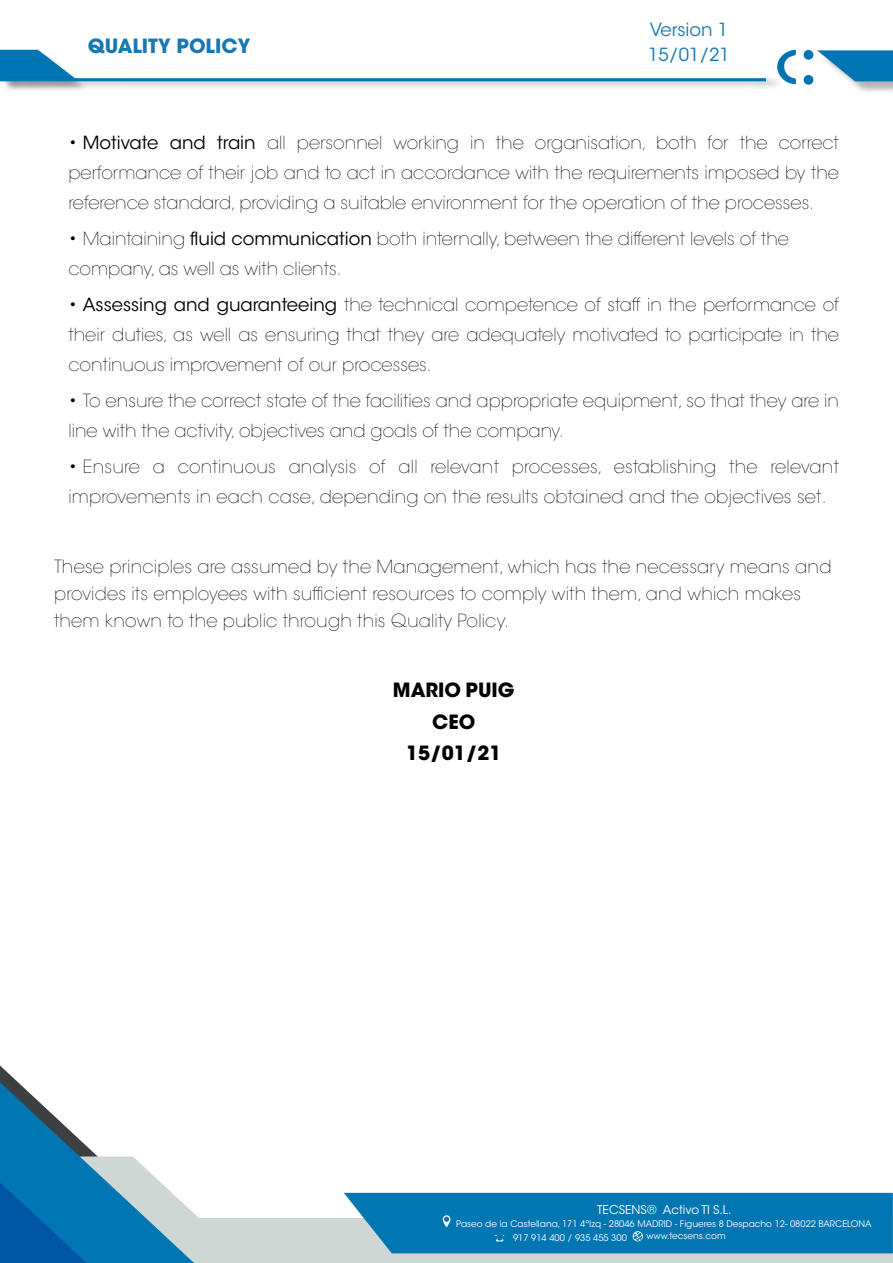
<style>
.page{position:relative;width:893px;height:1263px;background:#fff}
.page>*{position:absolute;margin:0;border:0;box-sizing:border-box;transform-origin:0 0}
.t1{font:700 19.5px/31.5px "ITC Avant Garde Std";color:#000;text-align:center}
.t2{font:700 19.5px "ITC Avant Garde Std";color:#1878b2}
.t3{font:200 18px/30px "ITC Avant Garde Std";color:#000}
.t4{font:18px/25.5px "ITC Avant Garde Std";color:#1878b2}
.t5{font:12px "ITC Avant Garde Std";color:#fff}
.t6{font:9px/14px "ITC Avant Garde Std";color:#fff}
.s1{font-weight:400}
</style>
<div class="page">
<div style="left:804px;top:75px;width:9px;height:10px;background:#0073b0;border-radius:50%"></div>
<svg style="left:777px;top:50px;width:19px;height:34px"></svg>
<div style="left:804px;top:50px;width:9px;height:10px;background:#0073b0;border-radius:50%"></div>
<svg style="left:0;top:50px;width:72px;height:28px"></svg>
<div style="left:4px;top:75px;width:778px;height:15px;background:#000;opacity:.3"></div>
<hr style="left:0;top:78px;width:766px;height:3px;background:#0076b3">
<div style="left:820px;top:52px;width:73px;height:43px;background:#000;opacity:.3"></div>
<svg style="left:817px;top:50px;width:76px;height:31px"></svg>
<div style="left:0;top:1219px;width:893px;height:44px;background:#cfd7d4"></div>
<svg style="left:0;top:1065px;width:267px;height:198px"></svg>
<div style="left:344px;top:1192px;width:549px;height:61px;background:#0076b3"></div>
<p class="t2" style="left:88px;top:33px;width:164px">QUALITY POLICY</p>
<p class="t4" style="left:648px;top:17px;width:83px">Version 1<br>15/01/21</p>
<p class="t3" style="left:68px;top:127px;width:772px;text-align:justify"><span class="s1">• Motivate and train</span> all personnel working in the organisation, both for the correct performance of their job and to act in accordance with the requirements imposed by the reference standard, providing a suitable environment for the operation of the processes.</p>
<p class="t3" style="left:68px;top:223px;width:722px"><span class="s1">•</span> Maintaining <span class="s1">fluid communication</span> both internally, between the different levels of the company, as well as with clients.</p>
<p class="t3" style="left:68px;top:289px;width:772px;text-align:justify"><span class="s1">• Assessing and guaranteeing</span> the technical competence of staff in the performance of their duties, as well as ensuring that they are adequately motivated to participate in the continuous improvement of our processes.</p>
<p class="t3" style="left:68px;top:385px;width:772px"><span class="s1">•</span> To ensure the correct state of the facilities and appropriate equipment, so that they are in line with the activity, objectives and goals of the company.</p>
<p class="t3" style="left:68px;top:451px;width:772px"><span class="s1">•</span> Ensure a continuous analysis of all relevant processes, establishing the relevant improvements in each case, depending on the results obtained and the objectives set.</p>
<p class="t3" style="left:54px;top:554px;width:779px;line-height:27px">These principles are assumed by the Management, which has the necessary means and provides its employees with sufficient resources to comply with them, and which makes them known to the public through this Quality Policy.</p>
<p class="t1" style="left:393px;top:674px;width:123px">MARIO PUIG<br>CEO<br>15/01/21</p>
<p class="t5" style="left:597px;top:1203px;width:136px">TECSENS® Activo TI S.L.</p>
<p class="t6" style="left:513px;top:1217px;width:360px;text-indent:-57px">Paseo de la Castellana, 171 4ºIzq - 28046 MADRID - Figueres 8 Despacho 12- 08022 BARCELONA<br>917 914 400 / 935 455 300</p>
<p class="t6" style="left:646px;top:1229px;width:81px">www.tecsens.com</p>
</div>
